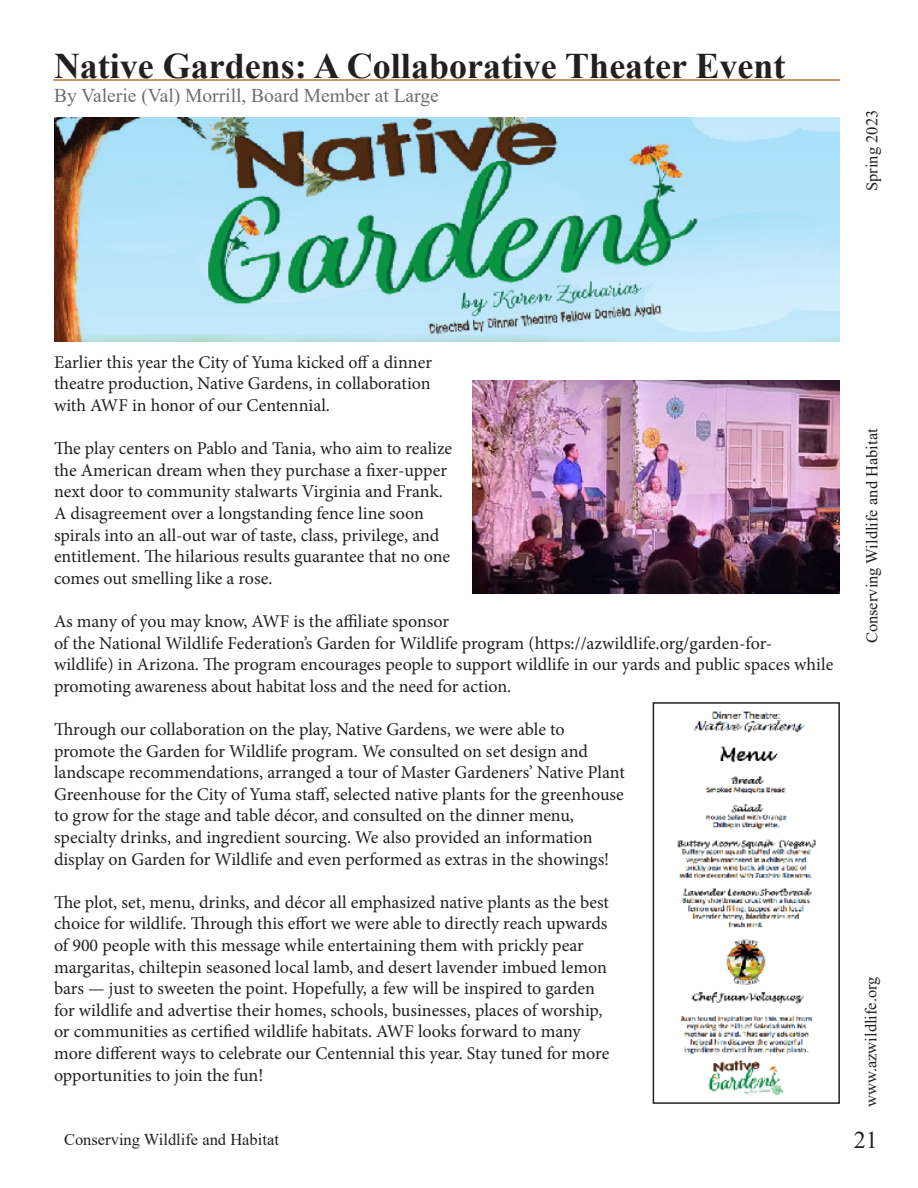
<style>
.page{position:relative;width:918px;height:1188px;background:#fff}
.page>*{position:absolute;margin:0;border:0;box-sizing:border-box;transform-origin:0 0}
.t1{font:700 36px "Times New Roman";color:#231f20}
.t2{font:24px "Times New Roman";color:#231f20}
.t3{font:19.5px "Times New Roman";color:#6c6d70}
.t4{font:18px/21.6px "Minion Pro";color:#231f20}
.t5{font:16.5px "Times New Roman";color:#231f20}
</style>
<div class="page">
<hr style="left:53px;top:79px;width:787px;height:2px;background:#b97331">
<img style="left:473px;top:380px;width:367px;height:214px">
<img style="left:54px;top:117px;width:786px;height:224px">
<img style="left:677px;top:711px;width:139px;height:385px">
<div style="left:653px;top:702px;width:187px;height:402px;border:2px solid #231f20"></div>
<p class="t1" style="left:54px;top:40px;width:733px">Native Gardens: A Collaborative Theater Event</p>
<p class="t3" style="left:54px;top:82px;width:386px">By Valerie (Val) Morrill, Board Member at Large</p>
<p class="t5" style="left:860px;top:191px;width:83px;rotate:-90deg">Spring 2023</p>
<p class="t4" style="left:54px;top:351px;width:380px;text-align:justify">Earlier this year the City of Yuma kicked off a dinner theatre production, Native Gardens, in collaboration with AWF in honor of our Centennial.</p>
<p class="t4" style="left:54px;top:438px;width:400px">The play centers on Pablo and Tania, who aim to realize the American dream when they purchase a fixer-upper next door to community stalwarts Virginia and Frank.<br>A disagreement over a longstanding fence line soon spirals into an all-out war of taste, class, privilege, and entitlement. The hilarious results guarantee that no one comes out smelling like a rose.</p>
<p class="t4" style="left:54px;top:611px;width:781px">As many of you may know, AWF is the affiliate sponsor<br>of the National Wildlife Federation’s Garden for Wildlife program (https://azwildlife.org/garden-for&shy;wildlife) in Arizona. The program encourages people to support wildlife in our yards and public spaces while promoting awareness about habitat loss and the need for action.</p>
<p class="t4" style="left:54px;top:719px;width:572px">Through our collaboration on the play, Native Gardens, we were able to promote the Garden for Wildlife program. We consulted on set design and landscape recommendations, arranged a tour of Master Gardeners’ Native Plant Greenhouse for the City of Yuma staff, selected native plants for the greenhouse to grow for the stage and table décor, and consulted on the dinner menu, specialty drinks, and ingredient sourcing. We also provided an information display on Garden for Wildlife and even performed as extras in the showings!</p>
<p class="t4" style="left:54px;top:891px;width:557px">The plot, set, menu, drinks, and décor all emphasized native plants as the best choice for wildlife. Through this effort we were able to directly reach upwards of 900 people with this message while entertaining them with prickly pear margaritas, chiltepin seasoned local lamb, and desert lavender imbued lemon bars — just to sweeten the point. Hopefully, a few will be inspired to garden for wildlife and advertise their homes, schools, businesses, places of worship, or communities as certified wildlife habitats. AWF looks forward to many more different ways to celebrate our Centennial this year. Stay tuned for more opportunities to join the fun!</p>
<p class="t5" style="left:64px;top:1128px;width:216px">Conserving Wildlife and Habitat</p>
<p class="t5" style="left:860px;top:643px;width:216px;rotate:-90deg">Conserving Wildlife and Habitat</p>
<p class="t5" style="left:859px;top:1107px;width:132px;rotate:-90deg">www.azwildlife.org</p>
<p class="t2" style="left:854px;top:1123px;width:25px">21</p>
</div>
